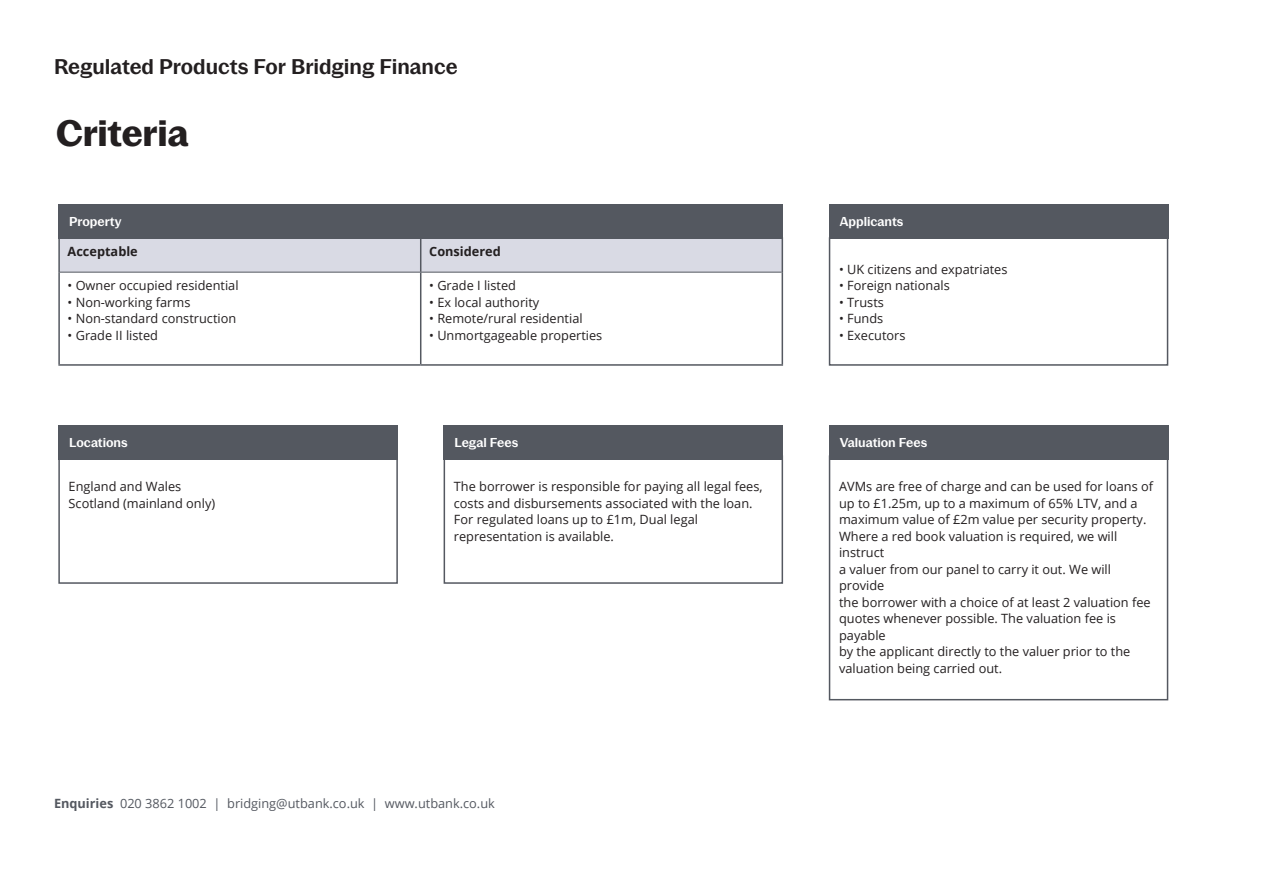
<style>
.page{position:relative;width:1263px;height:893px;background:#fff}
.page>*{position:absolute;margin:0;border:0;box-sizing:border-box;transform-origin:0 0}
.t1{font:700 36px "Pastiche Grotesque";color:#231f20}
.t2{font:600 21px "Pastiche Grotesque";color:#231f20}
.t3{font:12.75px/16.5px "Open Sans";color:#231f20}
.t4{font:12.75px "Open Sans";color:#545860}
.t5{font:600 12.75px "Pastiche Grotesque";color:#fff}
.t6{font:700 12.75px "Open Sans";color:#231f20}
.s1{font-weight:700}
</style>
<div class="page">
<div style="left:60px;top:239px;width:721px;height:33px;background:#d9dae4"></div>
<hr style="left:420px;top:273px;width:1px;height:91px;background:#545860">
<hr style="left:421px;top:272px;width:360px;height:1px;background:#545860">
<hr style="left:781px;top:272px;width:2px;height:92px;background:#545860">
<hr style="left:421px;top:364px;width:362px;height:2px;background:#545860">
<hr style="left:60px;top:272px;width:361px;height:1px;background:#545860">
<hr style="left:58px;top:239px;width:2px;height:33px;background:#545860">
<hr style="left:420px;top:239px;width:1px;height:33px;background:#545860">
<hr style="left:781px;top:239px;width:2px;height:33px;background:#545860">
<hr style="left:58px;top:364px;width:363px;height:2px;background:#545860">
<hr style="left:58px;top:272px;width:2px;height:92px;background:#545860">
<div style="left:829px;top:425px;width:339px;height:35px;background:#545860"></div>
<div style="left:829px;top:205px;width:339px;height:34px;background:#545860"></div>
<div style="left:444px;top:425px;width:339px;height:35px;background:#545860"></div>
<div style="left:58px;top:425px;width:340px;height:35px;background:#545860"></div>
<div style="left:58px;top:205px;width:725px;height:34px;background:#545860"></div>
<div style="left:829px;top:237px;width:339px;height:129px;border:2px solid #545860"></div>
<div style="left:58px;top:455px;width:340px;height:129px;border:2px solid #545860"></div>
<div style="left:444px;top:455px;width:339px;height:129px;border:2px solid #545860"></div>
<div style="left:829px;top:455px;width:339px;height:245px;border:2px solid #545860"></div>
<p class="t2" style="left:54px;top:51px;width:405px">Regulated Products For Bridging Finance</p>
<p class="t1" style="left:56px;top:106px;width:134px">Criteria</p>
<p class="t5" style="left:69px;top:212px;width:54px">Property</p>
<p class="t6" style="left:68px;top:243px;width:72px">Acceptable</p>
<p class="t6" style="left:429px;top:243px;width:73px">Considered</p>
<p class="t3" style="left:68px;top:277px;width:172px">• Owner occupied residential</p>
<p class="t3" style="left:68px;top:294px;width:124px">• Non-working farms</p>
<p class="t3" style="left:68px;top:310px;width:170px">• Non-standard construction</p>
<p class="t3" style="left:68px;top:327px;width:92px">• Grade II listed</p>
<p class="t3" style="left:429px;top:277px;width:88px">• Grade I listed</p>
<p class="t3" style="left:429px;top:294px;width:112px">• Ex local authority</p>
<p class="t3" style="left:429px;top:310px;width:155px">• Remote/rural residential</p>
<p class="t3" style="left:429px;top:327px;width:175px">• Unmortgageable properties</p>
<p class="t5" style="left:69px;top:433px;width:60px">Locations</p>
<p class="t5" style="left:454px;top:433px;width:65px">Legal Fees</p>
<p class="t3" style="left:69px;top:478px;width:114px">England and Wales</p>
<p class="t3" style="left:69px;top:494px;width:148px">Scotland (mainland only)</p>
<p class="t3" style="left:454px;top:478px;width:310px">The borrower is responsible for paying all legal fees,</p>
<p class="t3" style="left:454px;top:494px;width:300px">costs and disbursements associated with the loan.</p>
<p class="t3" style="left:454px;top:511px;width:246px">For regulated loans up to £1m, Dual legal</p>
<p class="t3" style="left:454px;top:527px;width:162px">representation is available.</p>
<p class="t4" style="left:54px;top:794px;width:442px"><span class="s1">Enquiries</span> 020 3862 1002 | bridging@utbank.co.uk | www.utbank.co.uk</p>
<p class="t5" style="left:840px;top:212px;width:65px">Applicants</p>
<p class="t3" style="left:839px;top:260px;width:170px">• UK citizens and expatriates</p>
<p class="t3" style="left:839px;top:277px;width:112px">• Foreign nationals</p>
<p class="t3" style="left:839px;top:293px;width:46px">• Trusts</p>
<p class="t3" style="left:839px;top:310px;width:46px">• Funds</p>
<p class="t3" style="left:839px;top:326px;width:68px">• Executors</p>
<p class="t5" style="left:840px;top:433px;width:89px">Valuation Fees</p>
<p class="t3" style="left:839px;top:478px;width:316px">AVMs are free of charge and can be used for loans of</p>
<p class="t3" style="left:839px;top:494px;width:300px">up to £1.25m, up to a maximum of 65% LTV, and a</p>
<p class="t3" style="left:839px;top:511px;width:309px">maximum value of £2m value per security property.</p>
<p class="t3" style="left:839px;top:527px;width:280px">Where a red book valuation is required, we will instruct</p>
<p class="t3" style="left:839px;top:560px;width:273px">a valuer from our panel to carry it out. We will provide</p>
<p class="t3" style="left:839px;top:593px;width:313px">the borrower with a choice of at least 2 valuation fee</p>
<p class="t3" style="left:839px;top:610px;width:278px">quotes whenever possible. The valuation fee is payable</p>
<p class="t3" style="left:839px;top:643px;width:293px">by the applicant directly to the valuer prior to the</p>
<p class="t3" style="left:839px;top:659px;width:165px">valuation being carried out.</p>
</div>
